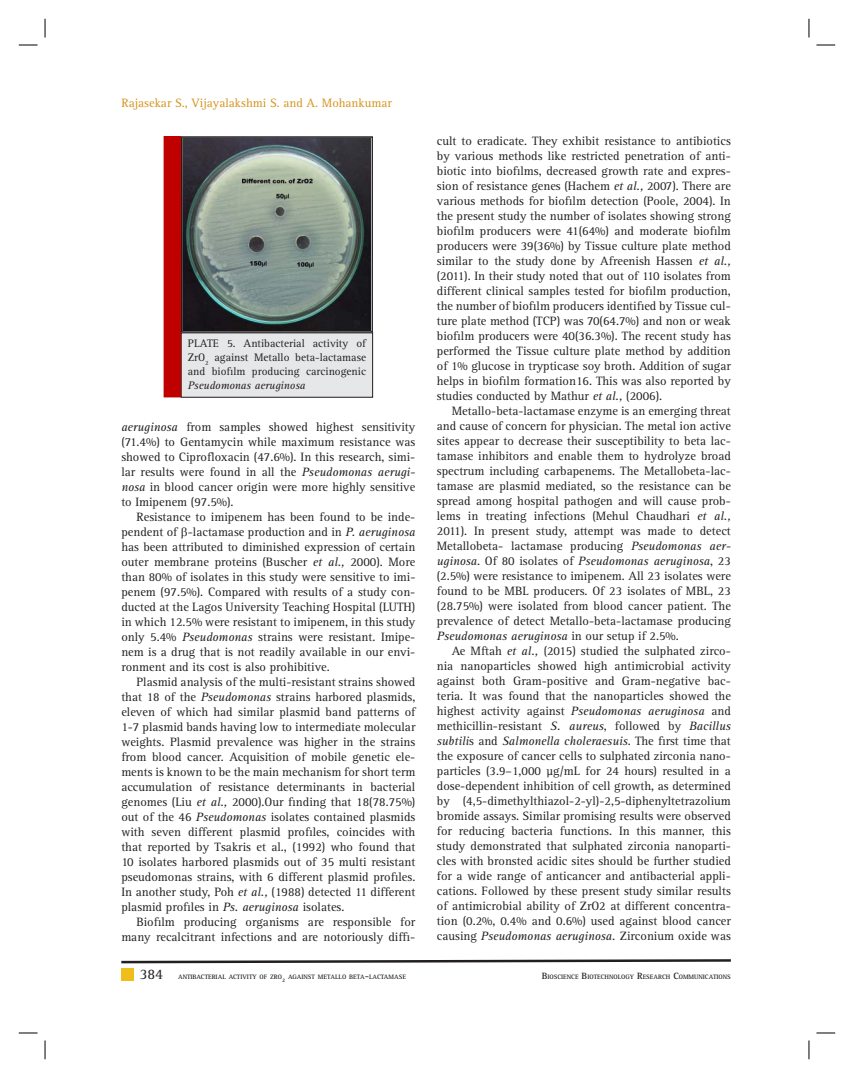
<style>
.page{position:relative;width:854px;height:1078px;background:#fff}
.page>*{position:absolute;margin:0;border:0;box-sizing:border-box;transform-origin:0 0}
.t1{font:15px "Rotis Serif Std";color:#231f20}
.t2{font:12.5px/15px "Rotis Serif Std";color:#231f20;text-align:justify}
.t3{font:12.5px "Rotis Serif Std";color:#d6931d}
.t4{font:11.25px/13.8px "Rotis Serif Std";color:#231f20;text-align:justify}
.t5{font:italic 11.25px "Rotis Serif Std";color:#231f20}
.t6{font:700 6.5px "Rotis Serif Std";color:#231f20}
.t7{font:700 5.5px "Rotis Serif Std";color:#231f20}
.s1{font-style:italic}
.s2{font-size:9.38px}
</style>
<div class="page">
<div style="left:121px;top:968px;width:13px;height:13px;background:#f0bd1b"></div>
<svg style="left:121px;top:959px;width:610px;height:5px"></svg>
<div style="left:181px;top:333px;width:191px;height:64px;background:#e6e7e8"></div>
<div style="left:181px;top:333px;width:192px;height:65px;border:1px solid #231f20"></div>
<img style="left:183px;top:138px;width:188px;height:193px">
<div style="left:181px;top:136px;width:192px;height:197px;border:1px solid #231f20"></div>
<div style="left:164px;top:137px;width:16px;height:260px;background:#c00000"></div>
<div style="left:164px;top:136px;width:17px;height:261px;border:1px solid #c00000"></div>
<svg style="left:19px;top:44px;width:19px;height:2px"></svg>
<svg style="left:816px;top:44px;width:19px;height:2px"></svg>
<svg style="left:19px;top:1032px;width:19px;height:2px"></svg>
<svg style="left:816px;top:1032px;width:19px;height:2px"></svg>
<svg style="left:44px;top:19px;width:2px;height:19px"></svg>
<svg style="left:44px;top:1040px;width:2px;height:19px"></svg>
<svg style="left:808px;top:19px;width:1px;height:19px"></svg>
<svg style="left:808px;top:1040px;width:1px;height:19px"></svg>
<p class="t3" style="left:121px;top:98px;width:272px">Rajasekar S., Vijayalakshmi S. and A. Mohankumar</p>
<p class="t4" style="left:188px;top:338px;width:180px">PLATE 5. Antibacterial activity of ZrO<sub>2</sub> against Metallo beta-lactamase and biofilm producing carcinogenic</p>
<p class="t5" style="left:188px;top:380px;width:119px">Pseudomonas aeruginosa</p>
<p class="t2" style="left:121px;top:420px;width:295px"><span class="s1">aeruginosa</span> from samples showed highest sensitivity (71.4%) to Gentamycin while maximum resistance was showed to Ciprofloxacin (47.6%). In this research, simi&shy;lar results were found in all the <span class="s1">Pseudomonas aerugi&shy;nosa</span> in blood cancer origin were more highly sensitive to Imipenem (97.5%).</p>
<p class="t2" style="left:121px;top:510px;width:295px;text-indent:15px">Resistance to imipenem has been found to be inde&shy;pendent of -lactamase production and in <span class="s1">P. aeruginosa </span>has been attributed to diminished expression of certain outer membrane proteins (Buscher <span class="s1">et al.,</span> 2000). More than 80% of isolates in this study were sensitive to imi&shy;penem (97.5%). Compared with results of a study con&shy;ducted at the Lagos University Teaching Hospital (LUTH) in which 12.5% were resistant to imipenem, in this study only 5.4% <span class="s1">Pseudomonas</span> strains were resistant. Imipe&shy;nem is a drug that is not readily available in our envi&shy;ronment and its cost is also prohibitive.</p>
<p class="t2" style="left:121px;top:675px;width:295px;text-indent:15px">Plasmid analysis of the multi-resistant strains showed that 18 of the <span class="s1">Pseudomonas</span> strains harbored plasmids, eleven of which had similar plasmid band patterns of 1-7 plasmid bands having low to intermediate molecular weights. Plasmid prevalence was higher in the strains from blood cancer. Acquisition of mobile genetic ele&shy;ments is known to be the main mechanism for short term accumulation of resistance determinants in bacterial genomes (Liu <span class="s1">et al.,</span> 2000).Our finding that 18(78.75%) out of the 46 <span class="s1">Pseudomonas</span> isolates contained plasmids with seven different plasmid profiles, coincides with that reported by Tsakris et al., (1992) who found that 10 isolates harbored plasmids out of 35 multi resistant pseudomonas strains, with 6 different plasmid profiles.<br>In another study, Poh <span class="s1">et al.,</span> (1988) detected 11 different plasmid profiles in <span class="s1">Ps. aeruginosa</span> isolates.</p>
<p class="t2" style="left:121px;top:915px;width:295px;text-align:right">Biofilm producing organisms are responsible for many recalcitrant infections and are notoriously diffi-</p>
<p class="t2" style="left:437px;top:134px;width:295px">cult to eradicate. They exhibit resistance to antibiotics by various methods like restricted penetration of anti&shy;biotic into biofilms, decreased growth rate and expres&shy;sion of resistance genes (Hachem <span class="s1">et al.,</span> 2007). There are various methods for biofilm detection (Poole, 2004). In the present study the number of isolates showing strong biofilm producers were 41(64%) and moderate biofilm producers were 39(36%) by Tissue culture plate method similar to the study done by Afreenish Hassen <span class="s1">et al., </span>(2011). In their study noted that out of 110 isolates from different clinical samples tested for biofilm production, the number of biofilm producers identified by Tissue cul&shy;ture plate method (TCP) was 70(64.7%) and non or weak biofilm producers were 40(36.3%). The recent study has performed the Tissue culture plate method by addition of 1% glucose in trypticase soy broth. Addition of sugar helps in biofilm formation16. This was also reported by studies conducted by Mathur <span class="s1">et al.,</span> (2006).</p>
<p class="t2" style="left:437px;top:404px;width:295px;text-indent:15px">Metallo-beta-lactamase enzyme is an emerging threat and cause of concern for physician. The metal ion active sites appear to decrease their susceptibility to beta lac&shy;tamase inhibitors and enable them to hydrolyze broad spectrum including carbapenems. The Metallobeta-lac&shy;tamase are plasmid mediated, so the resistance can be spread among hospital pathogen and will cause prob&shy;lems in treating infections (Mehul Chaudhari <span class="s1">et al., </span>2011). In present study, attempt was made to detect Metallobeta- lactamase producing <span class="s1">Pseudomonas aer&shy;uginosa</span>. Of 80 isolates of <span class="s1">Pseudomonas aeruginosa</span>, 23 (2.5%) were resistance to imipenem. All 23 isolates were found to be MBL producers. Of 23 isolates of MBL, 23 (28.75%) were isolated from blood cancer patient. The prevalence of detect Metallo-beta-lactamase producing <span class="s1">Pseudomonas aeruginosa</span> in our setup if 2.5%.</p>
<p class="t2" style="left:437px;top:644px;width:295px;text-indent:15px">Ae Mftah <span class="s1">et al.,</span> (2015) studied the sulphated zirco&shy;nia nanoparticles showed high antimicrobial activity against both Gram-positive and Gram-negative bac&shy;teria. It was found that the nanoparticles showed the highest activity against <span class="s1">Pseudomonas aeruginosa</span> and methicillin-resistant <span class="s1">S. aureus</span>, followed by <span class="s1">Bacillus subtili</span>s and <span class="s1">Salmonella choleraesuis</span>. The first time that the exposure of cancer cells to sulphated zirconia nano&shy;particles (3.9–1,000 μg/mL for 24 hours) resulted in a dose-dependent inhibition of cell growth, as determined by (4,5-dimethylthiazol-2-yl)-2,5-diphenyltetrazolium bromide assays. Similar promising results were observed for reducing bacteria functions. In this manner, this study demonstrated that sulphated zirconia nanoparti&shy;cles with bronsted acidic sites should be further studied for a wide range of anticancer and antibacterial appli&shy;cations. Followed by these present study similar results of antimicrobial ability of ZrO2 at different concentra&shy;tion (0.2%, 0.4% and 0.6%) used against blood cancer causing <span class="s1">Pseudomonas aeruginosa.</span> Zirconium oxide was</p>
<p class="t1" style="left:140px;top:967px;width:25px">384</p>
<p class="t6" style="left:178px;top:974px;width:105px">ANTIBACTERIAL ACTIVITY OF ZRO</p>
<p class="t6" style="left:288px;top:974px;width:119px">AGAINST METALLO BETA<span class="s2">-</span>LACTAMASE</p>
<p class="t6" style="left:541px;top:974px;width:191px"><span class="s2">B</span>IOSCIENCE <span class="s2">B</span>IOTECHNOLOGY <span class="s2">R</span>ESEARCH <span class="s2">C</span>OMMUNICATIONS</p>
<p class="t7" style="left:282px;top:978px;width:5px">2</p>
</div>
